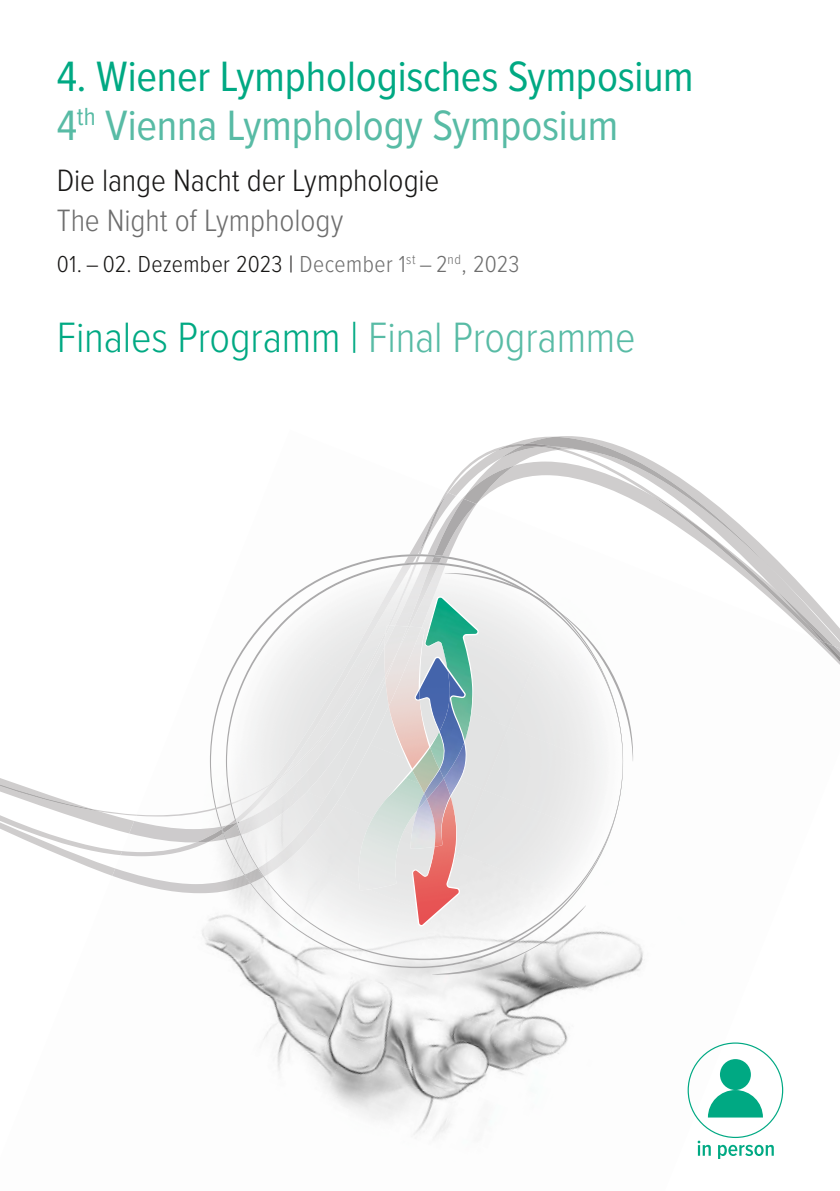
<style>
.page{position:relative;width:840px;height:1191px;background:#fff}
.page>*{position:absolute;margin:0;border:0;box-sizing:border-box;transform-origin:0 0}
.t1{font:44px/48px "Proxima Nova Cond";letter-spacing:-.005em;color:#00a983}
.t2{font:300 44px "Proxima Nova Cond";letter-spacing:-.005em;color:#00a983}
.t3{font:300 32px "Proxima Nova Cond";letter-spacing:-.005em;color:#181716}
.t4{font:300 32px "Proxima Nova Cond";color:#6e6e6e}
.t5{font:300 24px "Proxima Nova Cond";letter-spacing:.015em;color:#181716}
.s1{color:#58bba5}
.s2{color:#6e6e6e}
</style>
<div class="page">
<img style="left:436px;top:951px;width:207px;height:90px">
<img style="left:202px;top:926px;width:169px;height:54px">
<img style="left:346px;top:980px;width:221px;height:77px">
<img style="left:202px;top:966px;width:144px;height:113px">
<img style="left:321px;top:1044px;width:220px;height:54px">
<img style="left:202px;top:1004px;width:54px;height:75px">
<img style="left:321px;top:1082px;width:130px;height:55px">
<img style="left:202px;top:1068px;width:29px;height:11px">
<img style="left:112px;top:870px;width:98px;height:23px">
<img style="left:129px;top:821px;width:81px;height:20px">
<img style="left:136px;top:809px;width:74px;height:7px">
<svg style="left:448px;top:449px;width:356px;height:152px"></svg>
<img style="left:410px;top:492px;width:46px;height:62px">
<svg style="left:500px;top:437px;width:287px;height:149px"></svg>
<img style="left:419px;top:494px;width:28px;height:57px">
<svg style="left:495px;top:443px;width:69px;height:8px"></svg>
<svg style="left:773px;top:588px;width:66px;height:58px"></svg>
<img style="left:821px;top:641px;width:18px;height:21px">
<svg style="left:0;top:778px;width:122px;height:97px"></svg>
<img style="left:120px;top:841px;width:88px;height:15px">
<img style="left:196px;top:829px;width:14px;height:13px">
<svg style="left:210px;top:554px;width:412px;height:414px"></svg>
<img style="left:384px;top:625px;width:1px;height:51px">
<img style="left:354px;top:778px;width:31px;height:112px">
<svg style="left:385px;top:572px;width:248px;height:403px"></svg>
<svg style="left:687px;top:1042px;width:95px;height:116px"></svg>
<p class="t1" style="left:57px;top:51px;width:638px">4. Wiener Lymphologisches Symposium<br><span class="s1">4</span><sup>th</sup> <span class="s1">Vienna Lymphology Symposium</span></p>
<p class="t3" style="left:57px;top:157px;width:384px">Die lange Nacht der Lymphologie</p>
<p class="t4" style="left:57px;top:197px;width:288px">The Night of Lymphology</p>
<p class="t5" style="left:57px;top:246px;width:464px">01. – 02. Dezember 2023 | <span class="s2">December 1</span><sup>st</sup> <span class="s2">– 2</span><sup>nd</sup><span class="s2">, 2023</span></p>
<p class="t2" style="left:57px;top:305px;width:580px">Finales Programm | <span class="s1">Final Programme</span></p>
</div>
